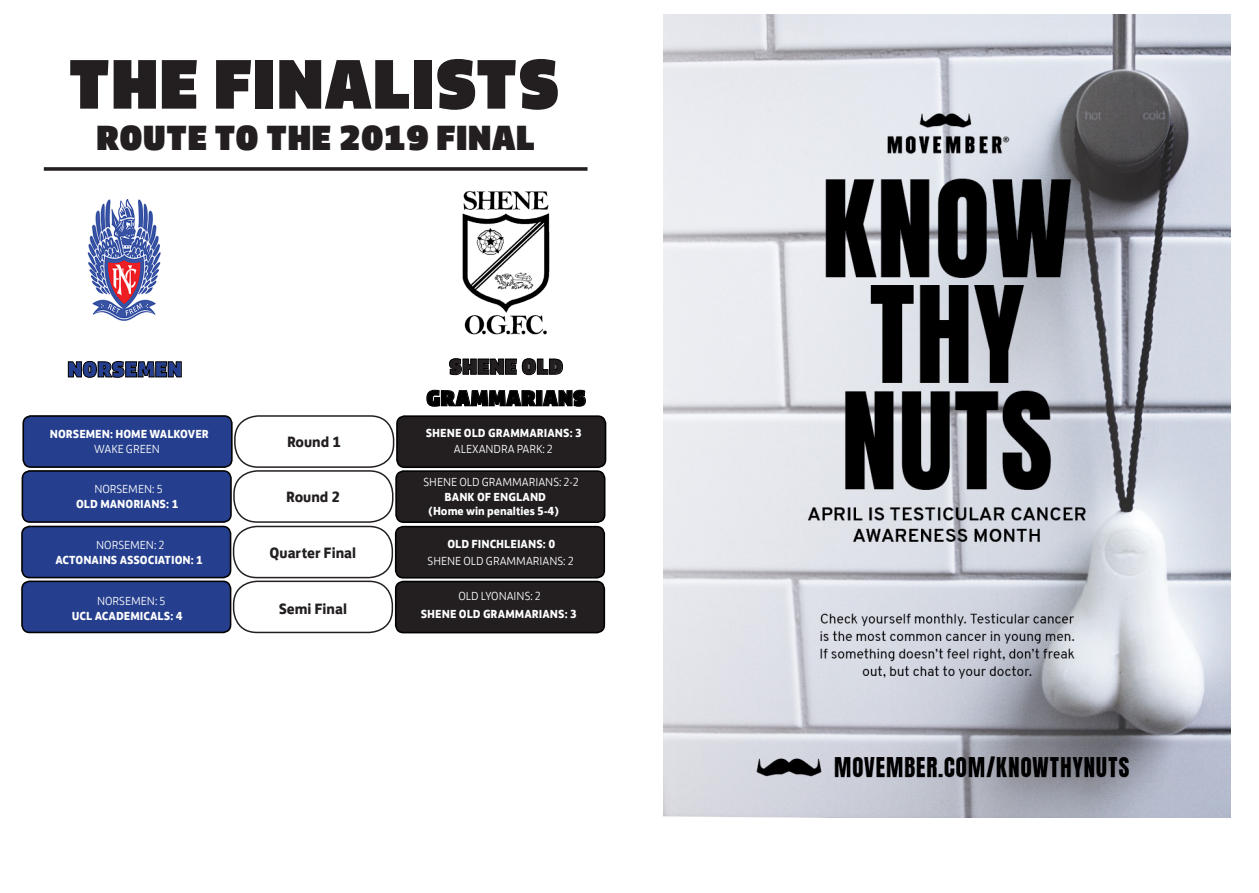
<style>
.page{position:relative;width:1259px;height:893px;background:#fff}
.page>*{position:absolute;margin:0;border:0;box-sizing:border-box;transform-origin:0 0}
.t1{font:72px "FS Jack Poster";color:#231f20}
.t2{font:36px "FS Jack Poster";color:#231f20}
.t3{font:22.5px "FS Jack Poster";color:#000}
.t4{font:22.5px "FS Jack Poster";color:#253f8e}
.t5{font:22.5px "FS Jack Poster";color:#231f20}
.t6{font:700 15.3px "FS Jack";color:#231f20}
.t7{font:700 12px "FS Jack";color:#fff}
.t8{font:300 12px "FS Jack";color:#fff}
</style>
<div class="page">
<svg style="left:68px;top:361px;width:114px;height:17px"></svg>
<div style="left:22px;top:526px;width:209px;height:52px;background:#253f8e;border-radius:8px"></div>
<div style="left:21px;top:526px;width:210px;height:52px;border:2px solid #000;border-radius:8px"></div>
<div style="left:396px;top:527px;width:208px;height:51px;background:#231f20;border-radius:8px"></div>
<div style="left:395px;top:526px;width:210px;height:52px;border:2px solid #000;border-radius:8px"></div>
<div style="left:233px;top:526px;width:160px;height:52px;border:2px solid #231f20;border-radius:23px"></div>
<div style="left:22px;top:581px;width:209px;height:51px;background:#253f8e;border-radius:8px"></div>
<div style="left:21px;top:580px;width:210px;height:53px;border:2px solid #000;border-radius:8px"></div>
<div style="left:396px;top:581px;width:208px;height:52px;background:#231f20;border-radius:8px"></div>
<div style="left:395px;top:581px;width:210px;height:52px;border:2px solid #000;border-radius:8px"></div>
<div style="left:233px;top:581px;width:160px;height:52px;border:2px solid #231f20;border-radius:23px"></div>
<svg style="left:44px;top:167px;width:543px;height:4px;background:#393536"></svg>
<svg style="left:449px;top:358px;width:114px;height:17px"></svg>
<svg style="left:426px;top:389px;width:110px;height:18px"></svg>
<div style="left:536px;top:391px;width:6px;height:15px;border:1px solid #000"></div>
<svg style="left:542px;top:389px;width:44px;height:18px"></svg>
<div style="left:22px;top:471px;width:209px;height:51px;background:#253f8e;border-radius:8px"></div>
<div style="left:22px;top:470px;width:210px;height:53px;border:2px solid #000;border-radius:8px"></div>
<div style="left:396px;top:471px;width:208px;height:51px;background:#231f20;border-radius:8px"></div>
<div style="left:395px;top:470px;width:210px;height:53px;border:2px solid #000;border-radius:8px"></div>
<div style="left:233px;top:470px;width:160px;height:53px;border:2px solid #231f20;border-radius:23px"></div>
<div style="left:23px;top:416px;width:209px;height:51px;background:#253f8e;border-radius:8px"></div>
<div style="left:22px;top:415px;width:211px;height:53px;border:2px solid #000;border-radius:8px"></div>
<div style="left:397px;top:416px;width:208px;height:51px;background:#231f20;border-radius:8px"></div>
<div style="left:396px;top:415px;width:210px;height:53px;border:2px solid #000;border-radius:8px"></div>
<div style="left:234px;top:415px;width:160px;height:53px;border:2px solid #231f20;border-radius:23px"></div>
<img style="left:87px;top:200px;width:74px;height:120px">
<img style="left:462px;top:190px;width:88px;height:145px">
<img style="left:663px;top:14px;width:567px;height:804px">
<p class="t1" style="left:68px;top:22px;width:493px">THE FINALISTS</p>
<p class="t2" style="left:96px;top:106px;width:440px">ROUTE TO THE 2019 FINAL</p>
<p class="t4" style="left:67px;top:350px;width:116px">NORSEMEN</p>
<p class="t5" style="left:449px;top:347px;width:116px">SHENE OLD</p>
<p class="t3" style="left:426px;top:379px;width:161px">GRAMMARIANS</p>
<p class="t7" style="left:50px;top:424px;width:160px">NORSEMEN: HOME WALKOVER</p>
<p class="t8" style="left:94px;top:440px;width:67px">WAKE GREEN</p>
<p class="t6" style="left:287px;top:429px;width:56px">Round 1</p>
<p class="t7" style="left:426px;top:423px;width:158px">SHENE OLD GRAMMARIANS: 3</p>
<p class="t8" style="left:454px;top:440px;width:101px">ALEXANDRA PARK: 2</p>
<p class="t8" style="left:94px;top:479px;width:70px">NORSEMEN: 5</p>
<p class="t7" style="left:76px;top:494px;width:104px">OLD MANORIANS: 1</p>
<p class="t6" style="left:286px;top:484px;width:56px">Round 2</p>
<p class="t8" style="left:423px;top:472px;width:157px">SHENE OLD GRAMMARIANS: 2-2</p>
<p class="t7" style="left:444px;top:487px;width:103px">BANK OF ENGLAND</p>
<p class="t7" style="left:428px;top:501px;width:133px">(Home win penalties 5-4)</p>
<p class="t8" style="left:96px;top:535px;width:70px">NORSEMEN: 2</p>
<p class="t7" style="left:55px;top:550px;width:149px">ACTONAINS ASSOCIATION: 1</p>
<p class="t6" style="left:269px;top:540px;width:88px">Quarter Final</p>
<p class="t7" style="left:447px;top:533px;width:109px">OLD FINCHLEIANS: 0</p>
<p class="t8" style="left:428px;top:551px;width:147px">SHENE OLD GRAMMARIANS: 2</p>
<p class="t8" style="left:97px;top:591px;width:70px">NORSEMEN: 5</p>
<p class="t7" style="left:72px;top:606px;width:112px">UCL ACADEMICALS: 4</p>
<p class="t6" style="left:279px;top:596px;width:70px">Semi Final</p>
<p class="t8" style="left:458px;top:586px;width:84px">OLD LYONAINS: 2</p>
<p class="t7" style="left:421px;top:603px;width:158px">SHENE OLD GRAMMARIANS: 3</p>
</div>
